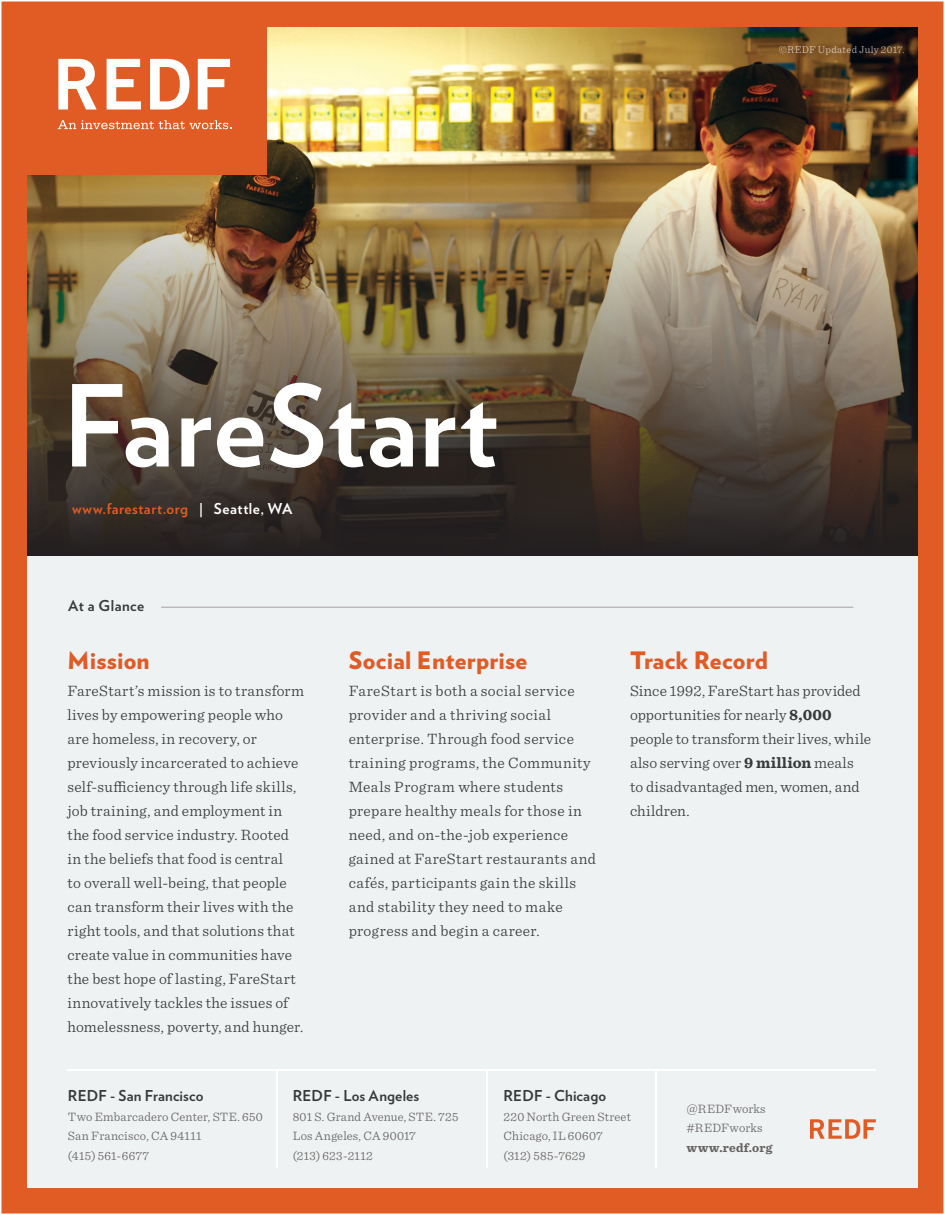
<style>
.page{position:relative;width:945px;height:1215px;background:#fff}
.page>*{position:absolute;margin:0;border:0;box-sizing:border-box;transform-origin:0 0}
.t1{font:700 112.5px "Verlag";letter-spacing:.005em;color:#fff}
.t2{font:900 24px "Verlag";letter-spacing:.01em;color:#e15b25}
.t3{font:300 15.75px/24px "Sentinel";letter-spacing:.02em;color:#383a39}
.t4{font:700 15px "Verlag";letter-spacing:.015em;color:#383a39}
.t5{font:700 15px "Verlag";letter-spacing:.03em;color:#e15b25}
.t6{font:300 12.75px "Sentinel";letter-spacing:.015em;color:#646160}
.t7{font:700 12.75px "Sentinel";letter-spacing:.015em;color:#646160}
.t8{font:300 10.5px "Sentinel";letter-spacing:.03em;color:#fff}
.s1{color:#fff}
.s2{font-weight:700}
</style>
<div class="page">
<img style="left:267px;top:29px;width:650px;height:147px">
<div style="left:14px;top:554px;width:918px;height:648px;background:#eff2f3"></div>
<img style="left:29px;top:176px;width:888px;height:380px">
<hr style="left:161px;top:607px;width:692px;height:1px;background:#a4a0a0">
<hr style="left:68px;top:1069px;width:808px;height:2px;background:#fff">
<hr style="left:276px;top:1071px;width:2px;height:97px;background:#fff">
<hr style="left:487px;top:1071px;width:1px;height:97px;background:#fff">
<hr style="left:655px;top:1070px;width:1px;height:98px;background:#fff">
<svg style="left:810px;top:1119px;width:66px;height:20px"></svg>
<div style="left:2px;top:2px;width:942px;height:1212px;border:26px solid #e15b25"></div>
<div style="left:14px;top:14px;width:253px;height:162px;background:#e15b25"></div>
<svg style="left:58px;top:59px;width:39px;height:51px"></svg>
<svg style="left:107px;top:59px;width:34px;height:51px"></svg>
<svg style="left:150px;top:59px;width:40px;height:51px"></svg>
<svg style="left:198px;top:59px;width:32px;height:51px"></svg>
<svg style="left:58px;top:120px;width:174px;height:9px"></svg>
<p class="t8" style="left:779px;top:42px;width:127px">©REDF Updated July 2017.</p>
<p class="t1" style="left:63px;top:337px;width:437px">FareStart</p>
<p class="t5" style="left:72px;top:497px;width:222px">www.farestart.org <span class="s1">| Seattle, WA</span></p>
<p class="t4" style="left:68px;top:594px;width:78px">At a Glance</p>
<p class="t2" style="left:68px;top:640px;width:84px">Mission</p>
<p class="t3" style="left:68px;top:677px;width:238px">FareStart’s mission is to transform lives by empowering people who are homeless, in recovery, or previously incarcerated to achieve self-sufficiency through life skills, job training, and employment in the food service industry. Rooted in the beliefs that food is central<br>to overall well-being, that people can transform their lives with the right tools, and that solutions that create value in communities have the best hope of lasting, FareStart innovatively tackles the issues of homelessness, poverty, and hunger.</p>
<p class="t2" style="left:349px;top:640px;width:180px">Social Enterprise</p>
<p class="t3" style="left:349px;top:677px;width:249px">FareStart is both a social service provider and a thriving social enterprise. Through food service training programs, the Community<br>Meals Program where students prepare healthy meals for those in need, and on-the-job experience gained at FareStart restaurants and cafés, participants gain the skills and stability they need to make progress and begin a career.</p>
<p class="t2" style="left:630px;top:640px;width:140px">Track Record</p>
<p class="t3" style="left:630px;top:677px;width:243px">Since 1992, FareStart has provided opportunities for nearly <span class="s2">8,000 </span>people to transform their lives, while also serving over <span class="s2">9 million</span> meals<br>to disadvantaged men, women, and children.</p>
<p class="t4" style="left:68px;top:1084px;width:137px">REDF - San Francisco</p>
<p class="t6" style="left:68px;top:1107px;width:196px">Two Embarcadero Center, STE. 650</p>
<p class="t6" style="left:68px;top:1127px;width:135px">San Francisco, CA 94111</p>
<p class="t6" style="left:68px;top:1146px;width:83px">(415) 561-6677</p>
<p class="t4" style="left:293px;top:1084px;width:128px">REDF - Los Angeles</p>
<p class="t6" style="left:293px;top:1107px;width:167px">801 S. Grand Avenue, STE. 725</p>
<p class="t6" style="left:293px;top:1127px;width:125px">Los Angeles, CA 90017</p>
<p class="t6" style="left:293px;top:1146px;width:82px">(213) 623-2112</p>
<p class="t4" style="left:503px;top:1084px;width:104px">REDF - Chicago</p>
<p class="t6" style="left:503px;top:1107px;width:129px">220 North Green Street</p>
<p class="t6" style="left:503px;top:1127px;width:101px">Chicago, IL 60607</p>
<p class="t6" style="left:503px;top:1146px;width:83px">(312) 585-7629</p>
<p class="t6" style="left:687px;top:1099px;width:81px">@REDFworks</p>
<p class="t6" style="left:687px;top:1119px;width:78px">#REDFworks</p>
<p class="t7" style="left:687px;top:1138px;width:87px">www.redf.org</p>
</div>
